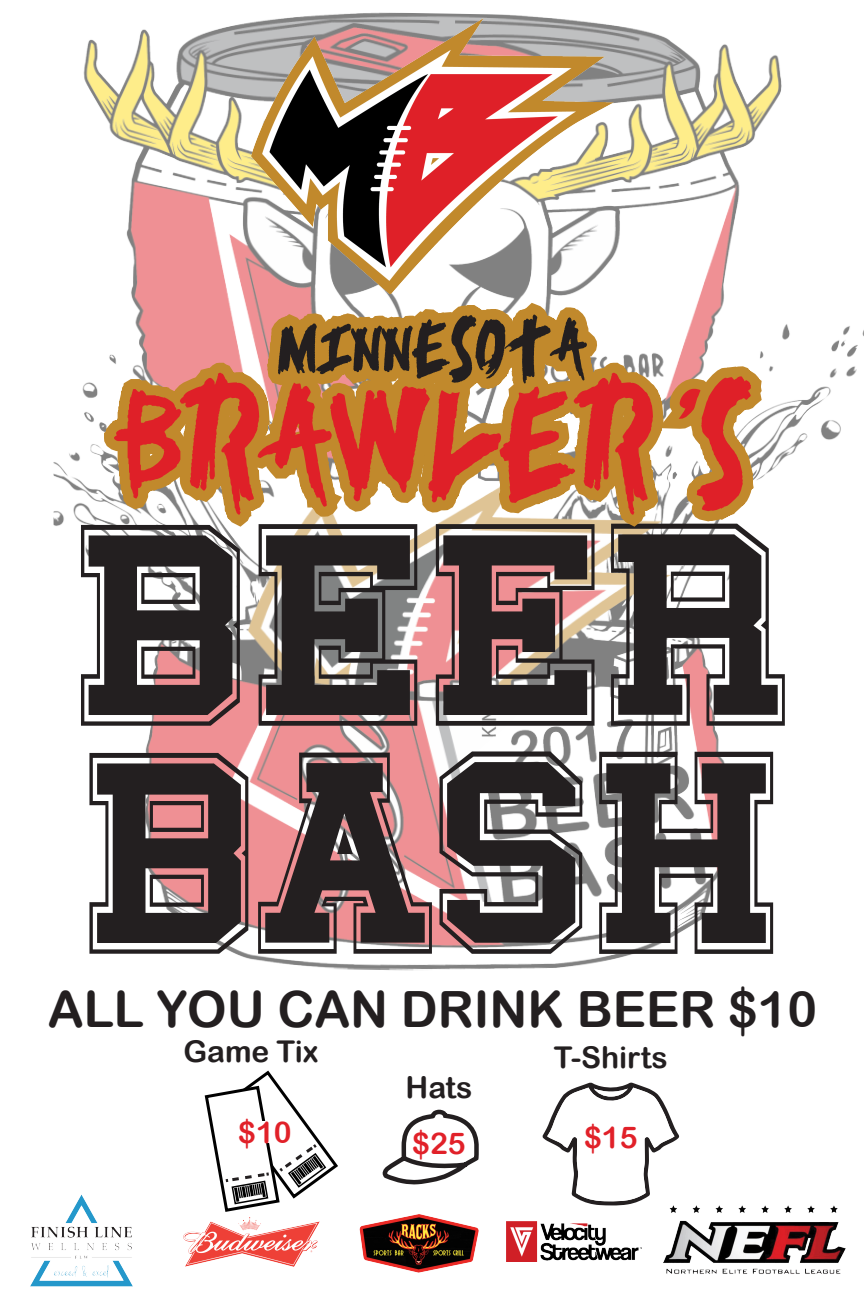
<style>
.page{position:relative;width:864px;height:1296px;background:#fff}
.page>*{position:absolute;margin:0;border:0;box-sizing:border-box;transform-origin:0 0}
.t1{font:187.5px "ILLINOI Sblock";color:#231f20;scale:.67 1}
.t2{font:149.5px "Alert Notice";color:#df2028}
.t3{font:75px "Alert Notice";color:#231f20}
.t4{font:50px "Arial Rounded MT Bold";color:#231f20}
.t5{font:30px "Arial Rounded MT Bold";color:#231f20}
.t6{font:30px "Arial Rounded MT Bold";color:#e12129}
.s1{font-family:"Brush Script Std"}
</style>
<div class="page">
<img style="left:54px;top:12px;width:810px;height:959px">
<img style="left:30px;top:1194px;width:103px;height:93px">
<img style="left:183px;top:1218px;width:136px;height:48px">
<img style="left:359px;top:1214px;width:120px;height:59px">
<img style="left:664px;top:1205px;width:182px;height:69px">
<img style="left:506px;top:1222px;width:136px;height:40px">
<svg style="left:542px;top:1082px;width:137px;height:124px"></svg>
<svg style="left:382px;top:1109px;width:97px;height:76px"></svg>
<svg style="left:204px;top:1070px;width:134px;height:142px"></svg>
<div style="left:238px;top:1121px;width:54px;height:22px;background:#fff"></div>
<img style="left:251px;top:18px;width:363px;height:271px">
<svg style="left:94px;top:289px;width:678px;height:246px"></svg>
<p class="t3" style="left:278px;top:312px;width:310px">MINNESOTA</p>
<p class="t2" style="left:115px;top:370px;width:637px">BRAWLER<span class="s1">’</span>S</p>
<p class="t1" style="left:72px;top:523px;width:1075px">BEER</p>
<p class="t1" style="left:81px;top:751px;width:1050px">BASH</p>
<p class="t4" style="left:48px;top:979px;width:771px">ALL YOU CAN DRINK BEER $10</p>
<p class="t5" style="left:183px;top:1034px;width:137px">Game Tix</p>
<p class="t6" style="left:238px;top:1115px;width:55px">$10</p>
<p class="t5" style="left:406px;top:1069px;width:68px">Hats</p>
<p class="t6" style="left:412px;top:1126px;width:55px">$25</p>
<p class="t5" style="left:554px;top:1040px;width:115px">T-Shirts</p>
<p class="t6" style="left:584px;top:1119px;width:55px">$15</p>
</div>
